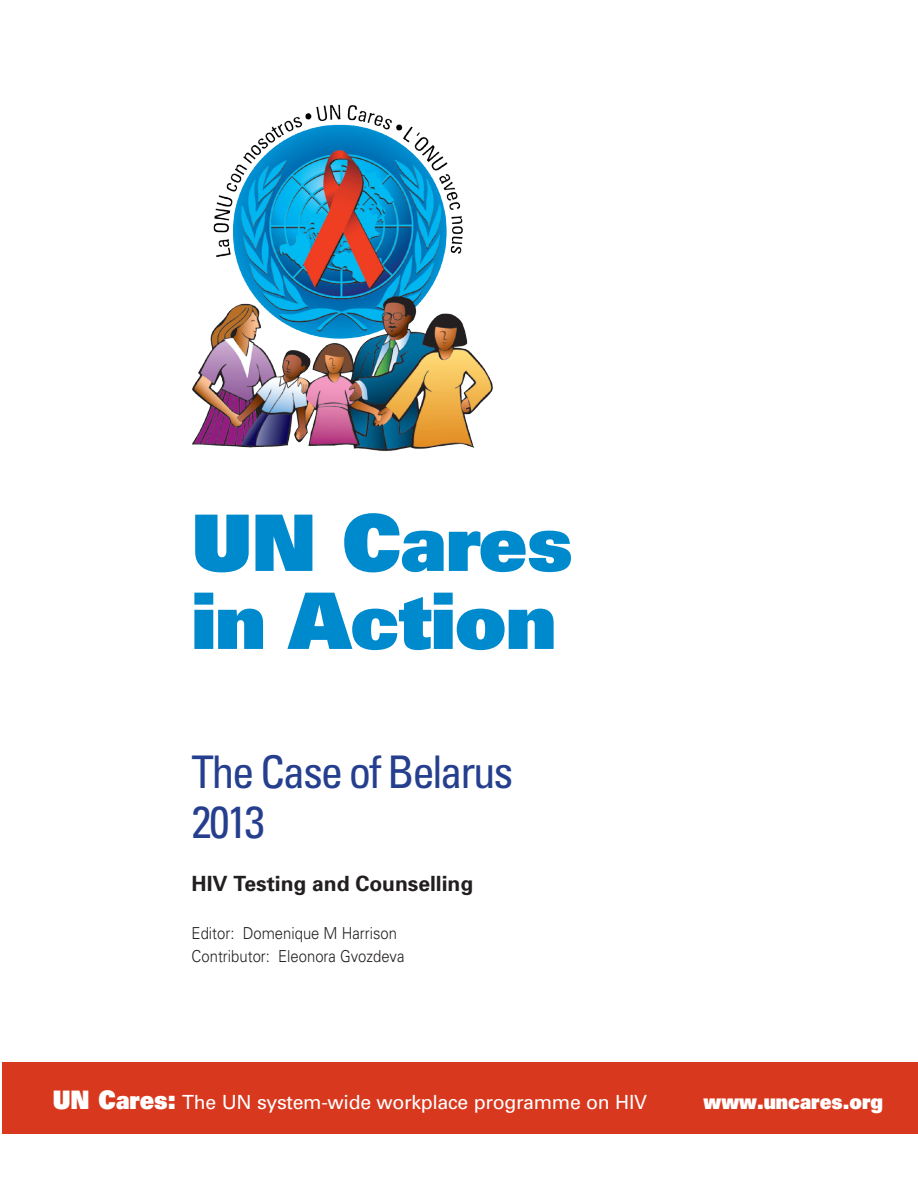
<style>
.page{position:relative;width:918px;height:1188px;background:#fff}
.page>*{position:absolute;margin:0;border:0;box-sizing:border-box;transform-origin:0 0}
.t1{font:900 78px/78px "Univers";letter-spacing:-.01em;color:#008ace}
.t2{font:condensed 45px/49.5px "Univers";letter-spacing:-.05em;color:#253f8e}
.t3{font:700 21px "Univers";color:#231f20}
.t4{font:900 21px "Univers";color:#fff;scale:.9 1}
.t5{font:19.5px "Univers";letter-spacing:-.015em;color:#fff}
.t6{font:300 16.5px/22.5px "Univers";color:#231f20;scale:.9 1}
.s1{font-weight:900;font-size:25.5px}
</style>
<div class="page">
<img style="left:192px;top:104px;width:301px;height:347px">
<div style="left:2px;top:1063px;width:916px;height:71px;background:#d8381e"></div>
<h1 class="t1" style="left:192px;top:502px;width:383px">UN Cares in Action</h1>
<h2 class="t2" style="left:192px;top:747px;width:323px">The Case of Belarus<br>2013</h2>
<p class="t3" style="left:192px;top:871px;width:283px">HIV Testing and Counselling</p>
<p class="t6" style="left:192px;top:922px;width:238px">Editor: Domenique M Harrison<br>Contributor: Eleonora Gvozdeva</p>
<p class="t5" style="left:53px;top:1090px;width:596px"><span class="s1">UN Cares:</span> The UN system-wide workplace programme on HIV</p>
<p class="t4" style="left:704px;top:1087px;width:201px">www.uncares.org</p>
</div>
